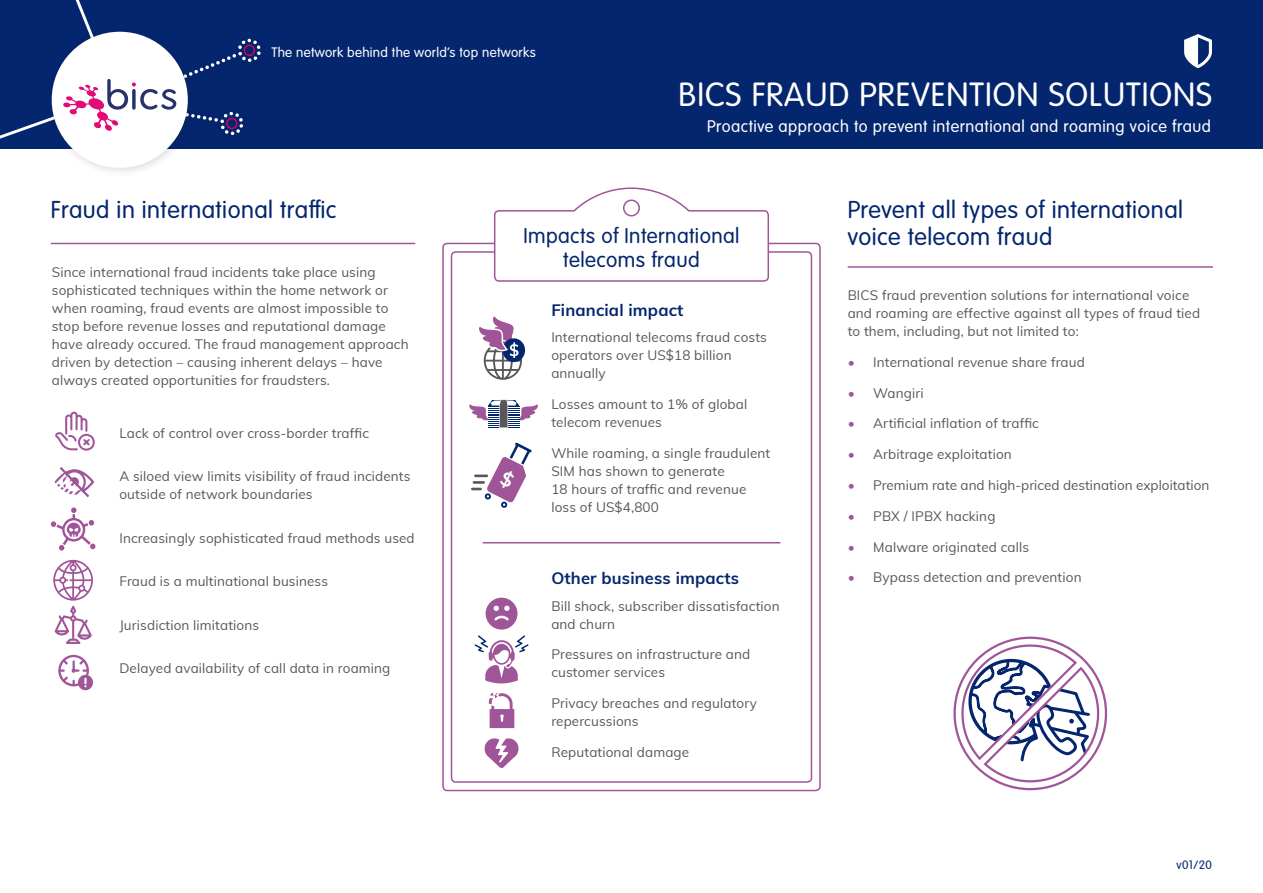
<style>
.page{position:relative;width:1263px;height:893px;background:#fff}
.page>*{position:absolute;margin:0;border:0;box-sizing:border-box;transform-origin:0 0}
.t1{font:300 33px "VAG Rounded LT Pro";letter-spacing:.03em;color:#fff}
.t2{font:300 24px/27px "VAG Rounded LT Pro";letter-spacing:.02em;color:#04266e}
.t3{font:300 21px/24px "VAG Rounded LT Pro";letter-spacing:.02em;color:#04266e;text-align:center}
.t4{font:300 16.5px "VAG Rounded LT Pro";letter-spacing:.03em;color:#fff}
.t5{font:700 16.5px "Muli";letter-spacing:.01em;color:#04266e}
.t6{font:13.5px/18px "Muli";letter-spacing:.01em;color:#575757}
.t7{font:300 13.5px "VAG Rounded LT Pro";letter-spacing:.02em;color:#fff}
.t8{font:300 12px "VAG Rounded LT Pro";color:#04266e}
.s1{color:#a05599}
</style>
<div class="page">
<div style="left:0;top:0;width:1263px;height:149px;background:#04266e"></div>
<svg style="left:1184px;top:34px;width:28px;height:34px"></svg>
<svg style="left:55px;top:467px;width:39px;height:30px"></svg>
<svg style="left:51px;top:507px;width:44px;height:44px"></svg>
<svg style="left:55px;top:412px;width:40px;height:39px"></svg>
<svg style="left:53px;top:560px;width:40px;height:84px"></svg>
<svg style="left:58px;top:655px;width:35px;height:35px"></svg>
<hr style="left:51px;top:243px;width:364px;height:1px;background:#a05599">
<div style="left:46px;top:26px;width:152px;height:152px;background:#1d1d1b;opacity:.15"></div>
<div style="left:52px;top:32px;width:136px;height:136px;background:#fff;border-radius:50%"></div>
<svg style="left:0;top:0;width:261px;height:150px"></svg>
<div style="left:451px;top:251px;width:361px;height:532px;border:2px solid #a05599;border-radius:4px"></div>
<hr style="left:483px;top:542px;width:297px;height:1px;background:#a05599">
<svg style="left:469px;top:400px;width:69px;height:28px"></svg>
<div style="left:486px;top:598px;width:31px;height:32px;background:#a05599;border-radius:50%"></div>
<svg style="left:493px;top:606px;width:17px;height:15px"></svg>
<svg style="left:484px;top:738px;width:35px;height:30px"></svg>
<svg style="left:489px;top:692px;width:25px;height:36px"></svg>
<svg style="left:475px;top:635px;width:53px;height:48px"></svg>
<div style="left:502px;top:338px;width:23px;height:24px;background:#04266e;border-radius:50%"></div>
<svg style="left:479px;top:316px;width:43px;height:64px"></svg>
<div style="left:442px;top:243px;width:379px;height:548px;border:2px solid #a05599;border-radius:4px"></div>
<svg style="left:493px;top:187px;width:277px;height:95px"></svg>
<div style="left:623px;top:199px;width:17px;height:17px;border:2px solid #a05599;border-radius:50%"></div>
<hr style="left:848px;top:266px;width:365px;height:2px;background:#a05599">
<svg style="left:953px;top:636px;width:155px;height:155px"></svg>
<svg style="left:471px;top:442px;width:61px;height:66px"></svg>
<p class="t7" style="left:271px;top:45px;width:266px">The network behind the world’s top networks</p>
<h1 class="t1" style="left:679px;top:76px;width:535px">BICS FRAUD PREVENTION SOLUTIONS</h1>
<p class="t4" style="left:707px;top:117px;width:505px">Proactive approach to prevent international and roaming voice fraud</p>
<h2 class="t2" style="left:51px;top:197px;width:287px">Fraud in international traffic</h2>
<p class="t6" style="left:52px;top:262px;width:358px">Since international fraud incidents take place using sophisticated techniques within the home network or when roaming, fraud events are almost impossible to stop before revenue losses and reputational damage have already occured. The fraud management approach driven by detection – causing inherent delays – have always created opportunities for fraudsters.</p>
<p class="t6" style="left:119px;top:423px;width:251px">Lack of control over cross-border traffic</p>
<p class="t6" style="left:119px;top:467px;width:293px">A siloed view limits visibility of fraud incidents outside of network boundaries</p>
<p class="t6" style="left:119px;top:528px;width:297px">Increasingly sophisticated fraud methods used</p>
<p class="t6" style="left:119px;top:572px;width:210px">Fraud is a multinational business</p>
<p class="t6" style="left:119px;top:615px;width:141px">Jurisdiction limitations</p>
<p class="t6" style="left:119px;top:659px;width:273px">Delayed availability of call data in roaming</p>
<h3 class="t3" style="left:523px;top:225px;width:218px">Impacts of International telecoms fraud</h3>
<p class="t5" style="left:551px;top:298px;width:134px">Financial impact</p>
<p class="t6" style="left:551px;top:328px;width:217px">International telecoms fraud costs operators over US$18 billion annually</p>
<p class="t6" style="left:551px;top:394px;width:197px">Losses amount to 1% of global telecom revenues</p>
<p class="t6" style="left:551px;top:443px;width:220px">While roaming, a single fraudulent<br>SIM has shown to generate<br>18 hours of traffic and revenue loss of US$4,800</p>
<p class="t5" style="left:551px;top:566px;width:189px">Other business impacts</p>
<p class="t6" style="left:551px;top:596px;width:230px">Bill shock, subscriber dissatisfaction and churn</p>
<p class="t6" style="left:551px;top:645px;width:200px">Pressures on infrastructure and customer services</p>
<p class="t6" style="left:551px;top:694px;width:207px">Privacy breaches and regulatory repercussions</p>
<p class="t6" style="left:551px;top:742px;width:139px">Reputational damage</p>
<h2 class="t2" style="left:848px;top:197px;width:337px">Prevent all types of international voice telecom fraud</h2>
<p class="t6" style="left:848px;top:286px;width:354px">BICS fraud prevention solutions for international voice and roaming are effective against all types of fraud tied to them, including, but not limited to:</p>
<p class="t6" style="left:848px;top:352px;width:239px"><span class="s1">•</span> International revenue share fraud</p>
<p class="t6" style="left:848px;top:383px;width:78px"><span class="s1">•</span> Wangiri</p>
<p class="t6" style="left:848px;top:414px;width:193px"><span class="s1">•</span> Artificial inflation of traffic</p>
<p class="t6" style="left:848px;top:445px;width:166px"><span class="s1">•</span> Arbitrage exploitation</p>
<p class="t6" style="left:848px;top:475px;width:363px"><span class="s1">•</span> Premium rate and high-priced destination exploitation</p>
<p class="t6" style="left:848px;top:506px;width:149px"><span class="s1">•</span> PBX / IPBX hacking</p>
<p class="t6" style="left:848px;top:537px;width:183px"><span class="s1">•</span> Malware originated calls</p>
<p class="t6" style="left:848px;top:568px;width:235px"><span class="s1">•</span> Bypass detection and prevention</p>
<p class="t8" style="left:1176px;top:858px;width:37px">v01/20</p>
</div>
